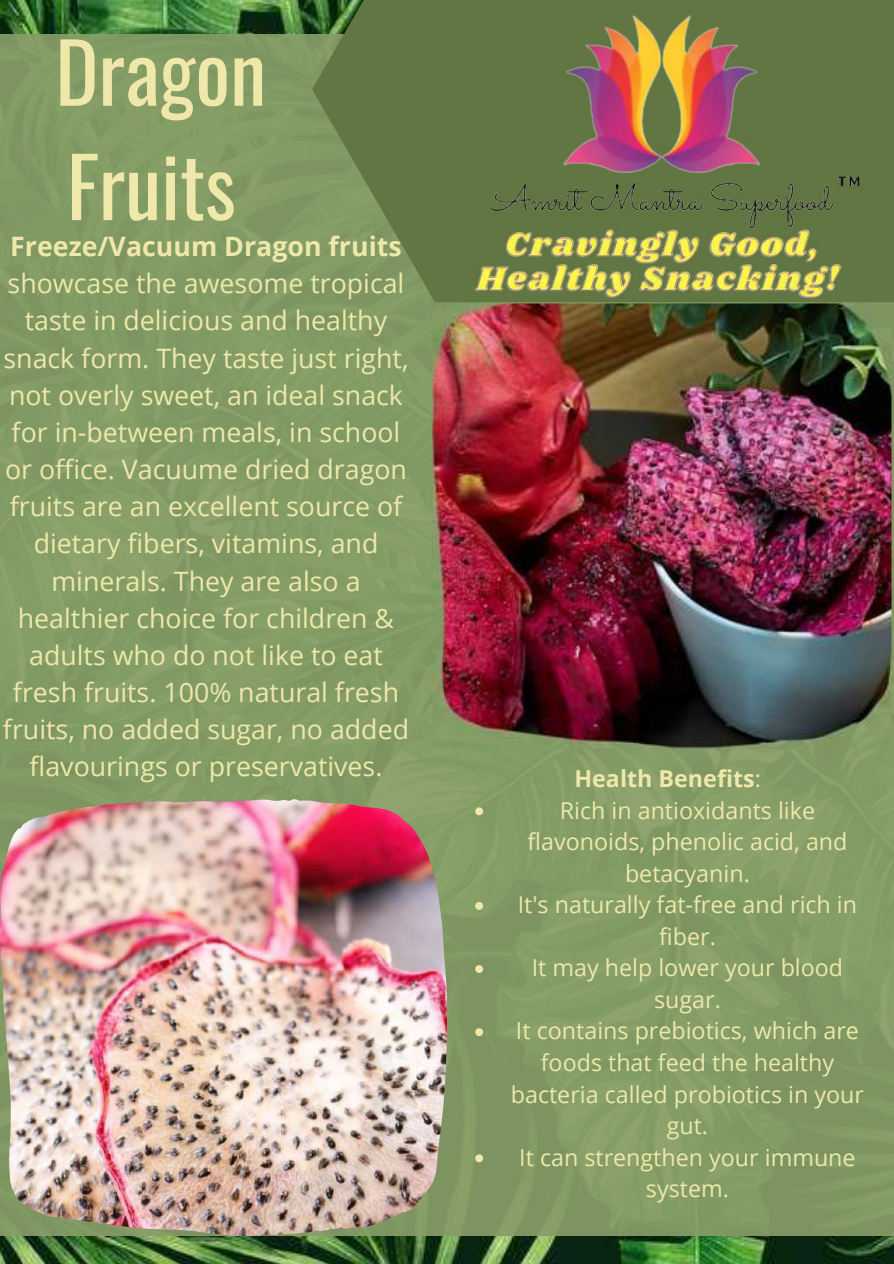
<style>
.page{position:relative;width:894px;height:1264px;background:#fff}
.page>*{position:absolute;margin:0;border:0;box-sizing:border-box;transform-origin:0 0}
.t1{font:81.9px/114.3px "Oswald";color:#efe8aa}
.t2{font:26.7px/37.2px "Open Sans";color:#efe8aa;text-align:center}
.t3{font:700 26.7px "Open Sans";color:#efe8aa}
.t4{font:23.25px/31.5px "Open Sans";color:#efe8aa;text-align:center}
.t5{font:700 23.25px "Open Sans";color:#efe8aa}
.s1{font-weight:400}
</style>
<div class="page">
<img style="left:0;top:0;width:893px;height:1263px">
<div style="left:0;top:34px;width:893px;height:1201px;background:#879d68"></div>
<svg style="left:312px;top:0;width:581px;height:302px;fill:#617642"></svg>
<img style="left:0;top:799px;width:447px;height:436px">
<img style="left:447px;top:0;width:428px;height:302px">
<img style="left:431px;top:302px;width:460px;height:447px">
<svg style="left:475px;top:807px;width:8px;height:8px"></svg>
<svg style="left:475px;top:902px;width:8px;height:7px"></svg>
<svg style="left:475px;top:965px;width:8px;height:8px"></svg>
<svg style="left:475px;top:1028px;width:8px;height:8px"></svg>
<svg style="left:475px;top:1154px;width:8px;height:8px"></svg>
<h1 class="t1" style="left:55px;top:12px;width:212px">Dragon<br>Fruits</h1>
<p class="t3" style="left:10px;top:227px;width:393px">Freeze/Vacuum Dragon fruits</p>
<p class="t2" style="left:3px;top:264px;width:407px">showcase the awesome tropical taste in delicious and healthy snack form. They taste just right, not overly sweet, an ideal snack for in-between meals, in school or office. Vacuume dried dragon fruits are an excellent source of dietary fibers, vitamins, and minerals. They are also a healthier choice for children &amp; adults who do not like to eat fresh fruits. 100% natural fresh fruits, no added sugar, no added flavourings or preservatives.</p>
<p class="t5" style="left:574px;top:762px;width:188px">Health Benefits<span class="s1">:</span></p>
<p class="t4" style="left:510px;top:793px;width:354px">Rich in antioxidants like flavonoids, phenolic acid, and betacyanin.<br>It's naturally fat-free and rich in fiber.<br>It may help lower your blood sugar.<br>It contains prebiotics, which are foods that feed the healthy bacteria called probiotics in your gut.<br>It can strengthen your immune system.</p>
</div>
